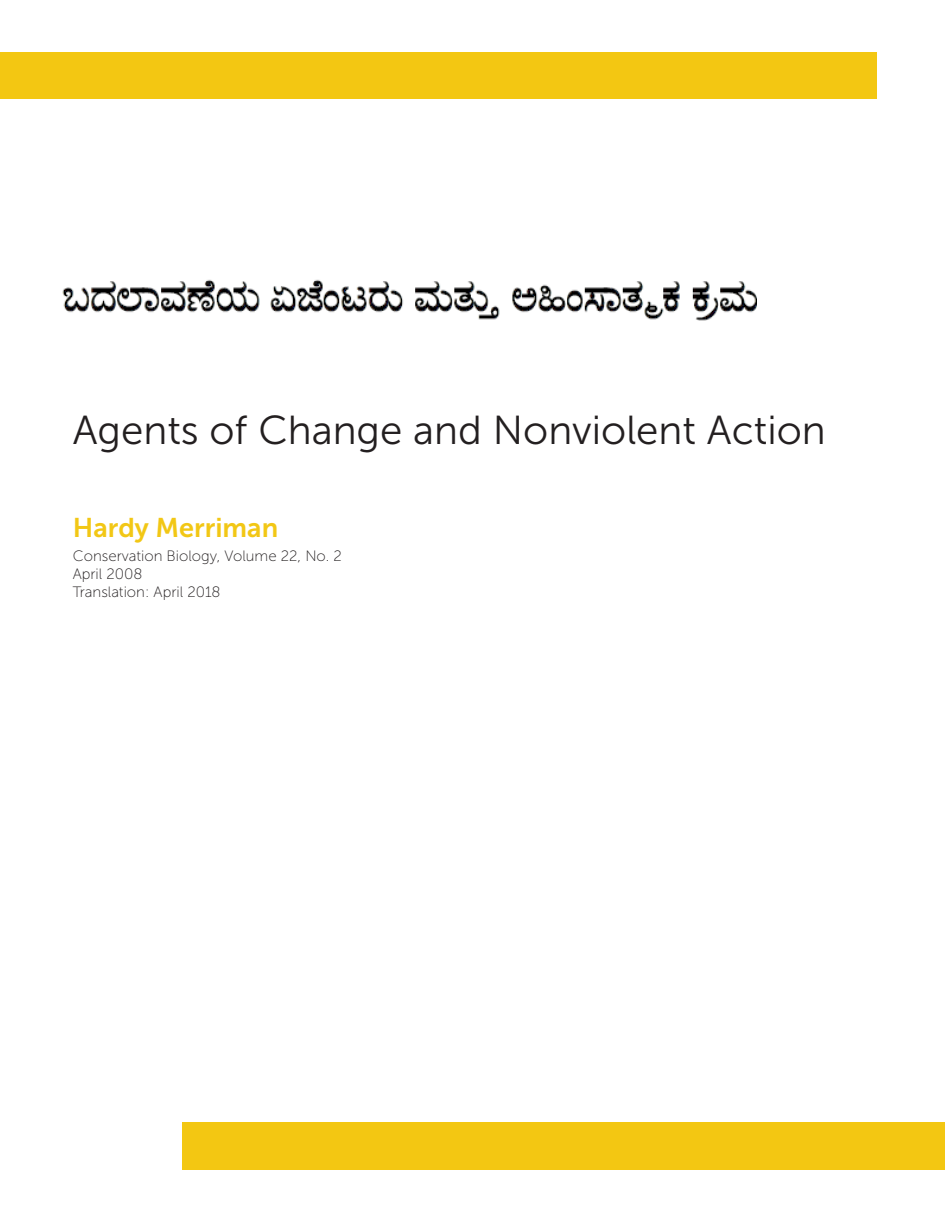
<style>
.page{position:relative;width:945px;height:1215px;background:#fff}
.page>*{position:absolute;margin:0;border:0;box-sizing:border-box;transform-origin:0 0}
.t1{font:40.35px "Museo Sans 300";color:#231f20}
.t2{font:27px "Museo Sans 700";color:#f2c715}
.t3{font:15px/18px "Museo Sans 100";color:#231f20}
</style>
<div class="page">
<div style="left:0;top:52px;width:877px;height:47px;background:#f3c712"></div>
<div style="left:183px;top:1123px;width:762px;height:47px;background:#f3c712"></div>
<img style="left:62px;top:279px;width:695px;height:42px">
<h1 class="t1" style="left:73px;top:408px;width:755px">Agents of Change and Nonviolent Action</h1>
<h2 class="t2" style="left:73px;top:513px;width:207px">Hardy Merriman</h2>
<p class="t3" style="left:73px;top:547px;width:271px">Conservation Biology, Volume 22, No. 2<br>April 2008<br>Translation: April 2018</p>
</div>
